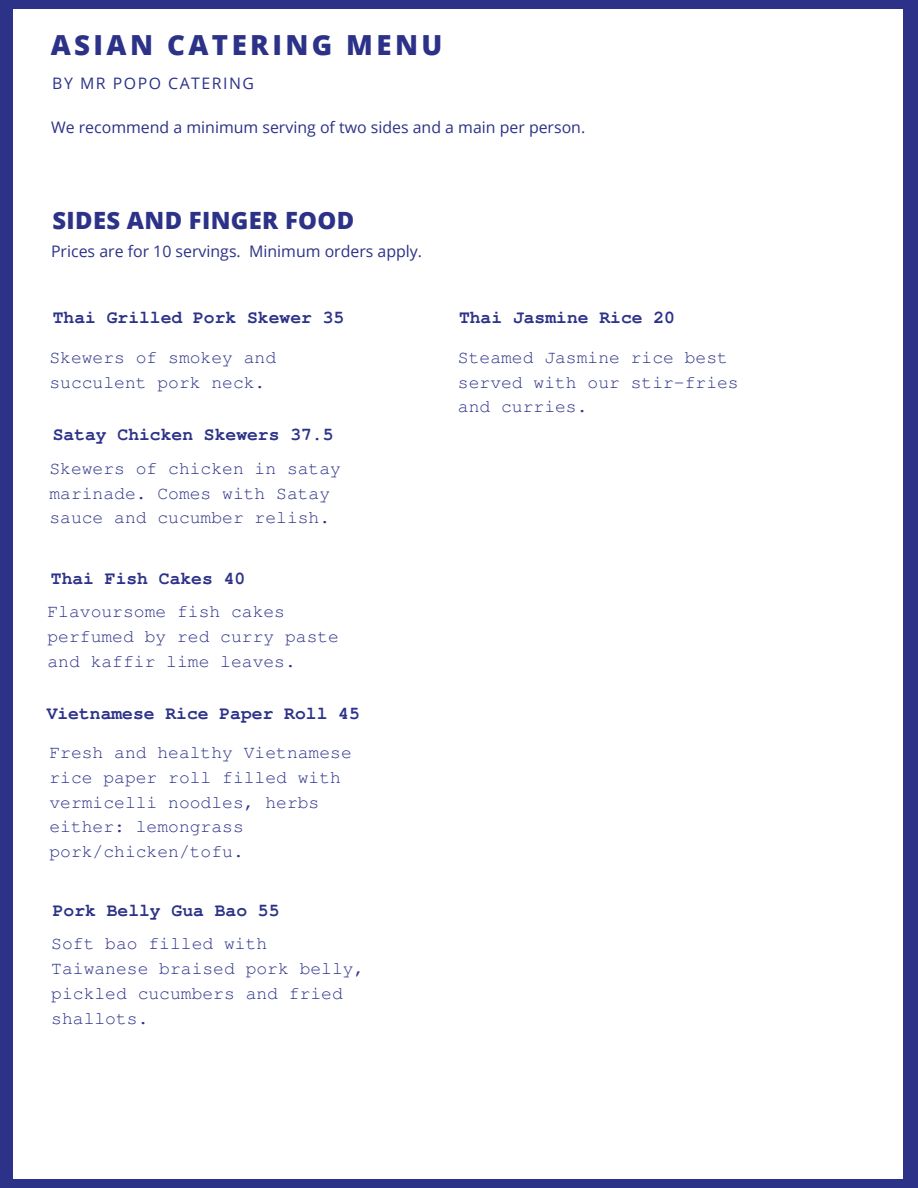
<style>
.page{position:relative;width:918px;height:1188px;background:#2c3288}
.page>*{position:absolute;margin:0;border:0;box-sizing:border-box;transform-origin:0 0}
.t1{font:800 27.6px "Open Sans";letter-spacing:.125em;color:#2c3288}
.t2{font:800 23.85px "Open Sans";letter-spacing:.015em;color:#2c3288}
.t3{font:18px/24.8px "Miriam Mono CLM";color:#2c3288}
.t4{font:700 18px "Miriam Mono CLM";color:#2c3288}
.t5{font:15.9px "Open Sans";color:#2c3288}
.t6{font:15.9px "Open Sans";letter-spacing:.095em;color:#2c3288}
</style>
<div class="page">
<div style="left:14px;top:9px;width:888px;height:1170px;background:#fff"></div>
<h1 class="t1" style="left:51px;top:26px;width:393px">ASIAN CATERING MENU</h1>
<p class="t6" style="left:52px;top:72px;width:203px">BY MR POPO CATERING</p>
<p class="t5" style="left:51px;top:116px;width:536px">We recommend a minimum serving of two sides and a main per person.</p>
<h2 class="t2" style="left:53px;top:203px;width:303px">SIDES AND FINGER FOOD</h2>
<p class="t5" style="left:51px;top:240px;width:373px">Prices are for 10 servings. Minimum orders apply.</p>
<p class="t4" style="left:53px;top:308px;width:293px">Thai Grilled Pork Skewer 35</p>
<p class="t3" style="left:49px;top:345px;width:228px">Skewers of smokey and succulent pork neck.</p>
<p class="t4" style="left:53px;top:425px;width:282px">Satay Chicken Skewers 37.5</p>
<p class="t3" style="left:49px;top:456px;width:293px">Skewers of chicken in satay marinade. Comes with Satay sauce and cucumber relish.</p>
<p class="t4" style="left:51px;top:568px;width:196px">Thai Fish Cakes 40</p>
<p class="t3" style="left:48px;top:599px;width:293px">Flavoursome fish cakes perfumed by red curry paste and kaffir lime leaves.</p>
<p class="t4" style="left:47px;top:704px;width:315px">Vietnamese Rice Paper Roll 45</p>
<p class="t3" style="left:49px;top:740px;width:304px">Fresh and healthy Vietnamese rice paper roll filled with vermicelli noodles, herbs either: lemongrass pork/chicken/tofu.</p>
<p class="t4" style="left:53px;top:900px;width:228px">Pork Belly Gua Bao 55</p>
<p class="t3" style="left:51px;top:931px;width:315px">Soft bao filled with<br>Taiwanese braised pork belly, pickled cucumbers and fried shallots.</p>
<p class="t4" style="left:459px;top:308px;width:218px">Thai Jasmine Rice 20</p>
<p class="t3" style="left:458px;top:345px;width:282px">Steamed Jasmine rice best served with our stir-fries and curries.</p>
</div>
